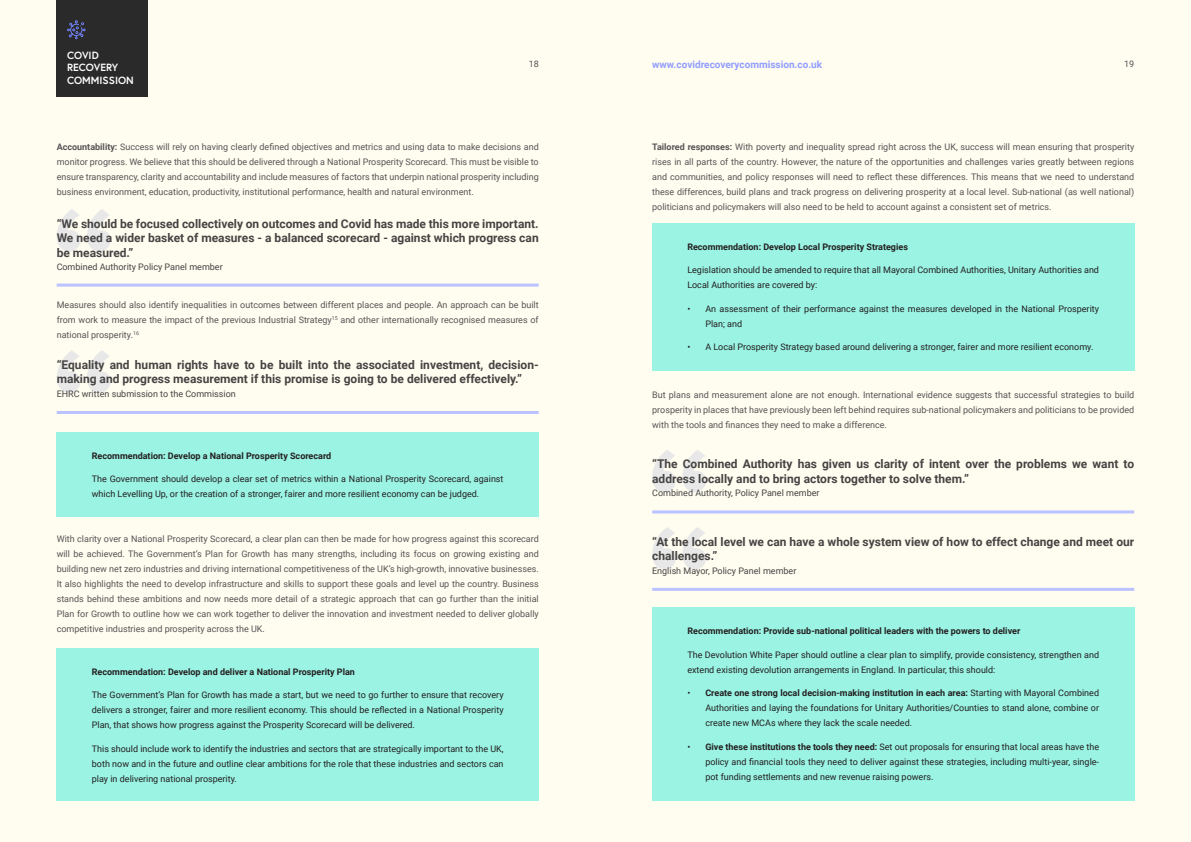
<style>
.page{position:relative;width:1191px;height:842px;background:#fffcf0}
.page>*{position:absolute;margin:0;border:0;box-sizing:border-box;transform-origin:0 0}
.t1{font:700 12px/14.4px "Roboto";color:#464443}
.t2{font:700 10.4px/12.8px "Europa";color:#fff}
.t3{font:700 10px "Roboto";color:#919dff}
.Main_Text{font:9px/15px "Roboto";color:#555;text-align:justify}
.Main_Text-2{font:9px/15px "Roboto";color:#231f20}
.Main_Text-3{font:700 9px "Roboto";color:#231f20}
.t4{font:9px "Roboto";color:#464443}
.s1{font-weight:700}
</style>
<div class="page">
<div style="left:57px;top:432px;width:482px;height:84px;background:#9af3e3"></div>
<div style="left:57px;top:648px;width:482px;height:153px;background:#9af3e3"></div>
<svg style="left:57px;top:209px;width:53px;height:42px"></svg>
<hr style="left:57px;top:284px;width:482px;height:3px;background:#bac2ff">
<div style="left:652px;top:223px;width:482px;height:147px;background:#9af3e3"></div>
<div style="left:652px;top:607px;width:482px;height:194px;background:#9af3e3"></div>
<svg style="left:57px;top:350px;width:54px;height:43px"></svg>
<hr style="left:57px;top:411px;width:482px;height:3px;background:#bac2ff">
<svg style="left:652px;top:450px;width:54px;height:42px"></svg>
<hr style="left:652px;top:510px;width:482px;height:3px;background:#bac2ff">
<svg style="left:652px;top:527px;width:54px;height:42px"></svg>
<hr style="left:652px;top:588px;width:482px;height:3px;background:#bac2ff">
<div style="left:57px;top:0;width:91px;height:97px;background:#2a2a2a"></div>
<svg style="left:67px;top:20px;width:19px;height:19px"></svg>
<p class="t2" style="left:67px;top:48px;width:68px">COVID<br>RECOVERY<br>COMMISSION</p>
<p class="Main_Text" style="left:528px;top:56px;width:12px">18</p>
<p class="t3" style="left:652px;top:58px;width:171px">www.covidrecoverycommission.co.uk</p>
<p class="Main_Text" style="left:1124px;top:56px;width:12px">19</p>
<p class="Main_Text" style="left:57px;top:139px;width:483px"><span class="s1">Accountability:</span> Success will rely on having clearly defined objectives and metrics and using data to make decisions and monitor progress. We believe that this should be delivered through a National Prosperity Scorecard. This must be visible to ensure transparency, clarity and accountability and include measures of factors that underpin national prosperity including business environment, education, productivity, institutional performance, health and natural environment.</p>
<p class="t1" style="left:57px;top:216px;width:483px;text-align:justify">“We should be focused collectively on outcomes and Covid has made this more important.<br>We need a wider basket of measures - a balanced scorecard - against which progress can be measured.”</p>
<p class="t4" style="left:57px;top:261px;width:168px">Combined Authority Policy Panel member</p>
<p class="Main_Text" style="left:57px;top:297px;width:483px">Measures should also identify inequalities in outcomes between different places and people. An approach can be built from work to measure the impact of the previous Industrial Strategy<sup>15</sup> and other internationally recognised measures of national prosperity.<sup>16</sup></p>
<p class="t1" style="left:57px;top:357px;width:483px">“Equality and human rights have to be built into the associated investment, decision&shy;making and progress measurement if this promise is going to be delivered effectively.”</p>
<p class="t4" style="left:57px;top:387px;width:181px">EHRC written submission to the Commission</p>
<p class="Main_Text-3" style="left:92px;top:449px;width:241px">Recommendation: Develop a National Prosperity Scorecard</p>
<p class="Main_Text-2" style="left:92px;top:471px;width:413px">The Government should develop a clear set of metrics within a National Prosperity Scorecard, against which Levelling Up, or the creation of a stronger, fairer and more resilient economy can be judged.</p>
<p class="Main_Text" style="left:57px;top:531px;width:483px">With clarity over a National Prosperity Scorecard, a clear plan can then be made for how progress against this scorecard will be achieved. The Government’s Plan for Growth has many strengths, including its focus on growing existing and building new net zero industries and driving international competitiveness of the UK’s high-growth, innovative businesses.<br>It also highlights the need to develop infrastructure and skills to support these goals and level up the country. Business stands behind these ambitions and now needs more detail of a strategic approach that can go further than the initial Plan for Growth to outline how we can work together to deliver the innovation and investment needed to deliver globally competitive industries and prosperity across the UK.</p>
<p class="Main_Text-3" style="left:92px;top:665px;width:265px">Recommendation: Develop and deliver a National Prosperity Plan</p>
<p class="Main_Text-2" style="left:92px;top:687px;width:413px;text-align:justify">The Government’s Plan for Growth has made a start, but we need to go further to ensure that recovery delivers a stronger, fairer and more resilient economy. This should be reflected in a National Prosperity Plan, that shows how progress against the Prosperity Scorecard will be delivered.</p>
<p class="Main_Text-2" style="left:92px;top:741px;width:413px;text-align:justify">This should include work to identify the industries and sectors that are strategically important to the UK, both now and in the future and outline clear ambitions for the role that these industries and sectors can play in delivering national prosperity.</p>
<p class="Main_Text" style="left:652px;top:139px;width:483px"><span class="s1">Tailored responses:</span> With poverty and inequality spread right across the UK, success will mean ensuring that prosperity rises in all parts of the country. However, the nature of the opportunities and challenges varies greatly between regions and communities, and policy responses will need to reflect these differences. This means that we need to understand these differences, build plans and track progress on delivering prosperity at a local level. Sub-national (as well national) politicians and policymakers will also need to be held to account against a consistent set of metrics.</p>
<p class="Main_Text-3" style="left:687px;top:240px;width:222px">Recommendation: Develop Local Prosperity Strategies</p>
<p class="Main_Text-2" style="left:687px;top:262px;width:413px">Legislation should be amended to require that all Mayoral Combined Authorities, Unitary Authorities and<br>Local Authorities are covered by:</p>
<p class="Main_Text-2" style="left:705px;top:301px;width:395px;text-indent:-18px">• An assessment of their performance against the measures developed in the National Prosperity<br>Plan; and</p>
<p class="Main_Text-2" style="left:687px;top:339px;width:407px">• A Local Prosperity Strategy based around delivering a stronger, fairer and more resilient economy.</p>
<p class="Main_Text" style="left:652px;top:387px;width:483px">But plans and measurement alone are not enough. International evidence suggests that successful strategies to build prosperity in places that have previously been left behind requires sub-national policymakers and politicians to be provided with the tools and finances they need to make a difference.</p>
<p class="t1" style="left:652px;top:456px;width:483px">“The Combined Authority has given us clarity of intent over the problems we want to address locally and to bring actors together to solve them.”</p>
<p class="t4" style="left:652px;top:487px;width:169px">Combined Authority, Policy Panel member</p>
<p class="t1" style="left:652px;top:534px;width:483px">“At the local level we can have a whole system view of how to effect change and meet our challenges.”</p>
<p class="t4" style="left:652px;top:564px;width:146px">English Mayor, Policy Panel member</p>
<p class="Main_Text-3" style="left:687px;top:625px;width:334px">Recommendation: Provide sub-national political leaders with the powers to deliver</p>
<p class="Main_Text-2" style="left:687px;top:647px;width:413px">The Devolution White Paper should outline a clear plan to simplify, provide consistency, strengthen and extend existing devolution arrangements in England. In particular, this should:</p>
<p class="Main_Text-2" style="left:705px;top:685px;width:395px;text-align:justify;text-indent:-18px">• <span class="s1">Create one strong local decision-making institution in each area:</span> Starting with Mayoral Combined Authorities and laying the foundations for Unitary Authorities/Counties to stand alone, combine or create new MCAs where they lack the scale needed.</p>
<p class="Main_Text-2" style="left:705px;top:739px;width:395px;text-align:justify;text-indent:-18px">• <span class="s1">Give these institutions the tools they need:</span> Set out proposals for ensuring that local areas have the policy and financial tools they need to deliver against these strategies, including multi-year, single&shy;pot funding settlements and new revenue raising powers.</p>
</div>
